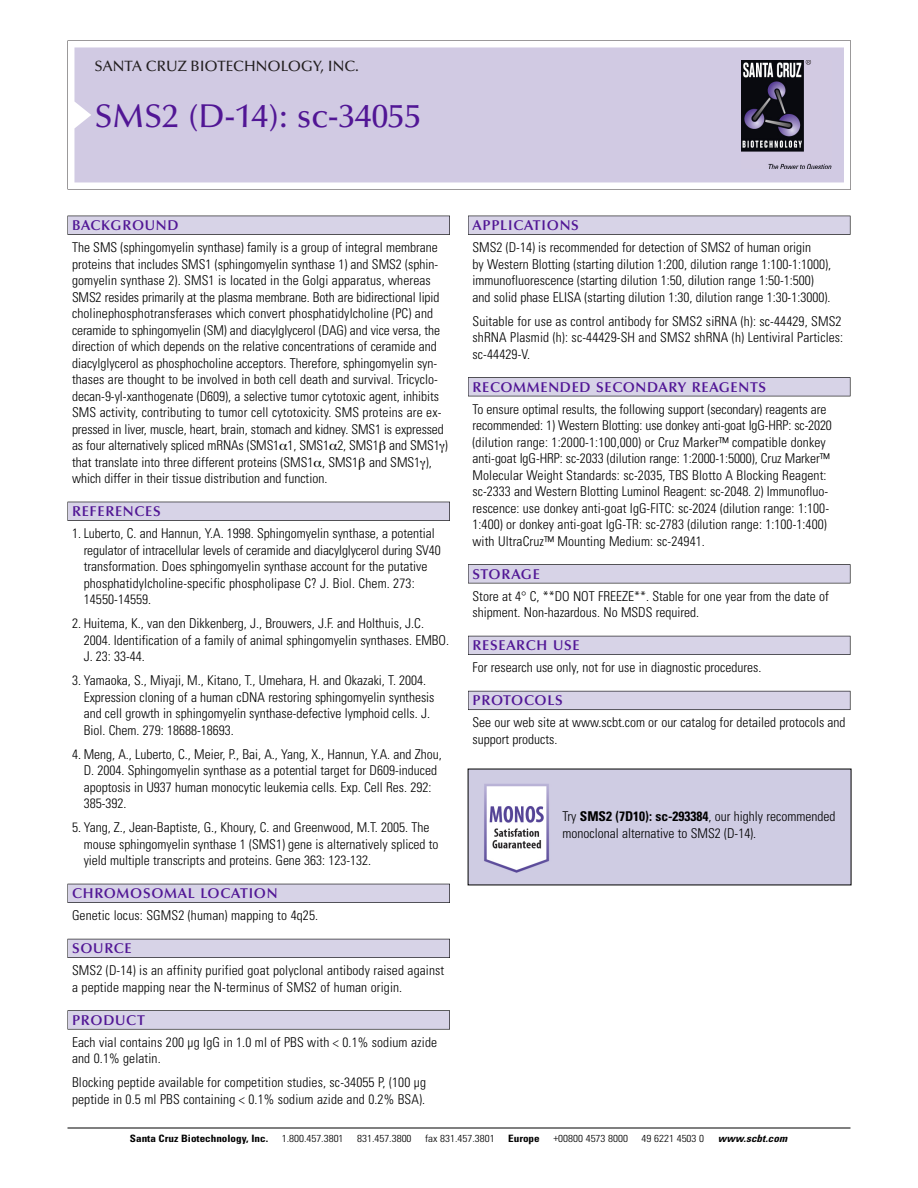
<style>
.page{position:relative;width:918px;height:1188px;background:#fff}
.page>*{position:absolute;margin:0;border:0;box-sizing:border-box;transform-origin:0 0}
.t1{font:500 33px "Optima";color:#511695}
.t2{font:500 15px "Optima";color:#231f20}
.t3{font:600 14.25px "Optima";letter-spacing:.05em;color:#511695}
.t4{font:300 condensed 13.5px/16.5px "Univers";color:#000}
.t5{font:300 condensed 10.2px "Univers";color:#000;scale:1.1 1}
.t6{font:700 condensed 10.2px "Univers";color:#000;scale:1.1 1}
.t7{font:italic 700 condensed 10.2px "Univers";letter-spacing:.005em;color:#000;scale:1.1 1}
.s1{font-weight:700}
</style>
<div class="page">
<svg style="left:68px;top:40px;width:783px;height:149px"></svg>
<div style="left:74px;top:47px;width:770px;height:135px;background:#d1cae3"></div>
<img style="left:741px;top:60px;width:90px;height:108px">
<div style="left:68px;top:216px;width:382px;height:19px;background:#525155"></div>
<div style="left:68px;top:216px;width:381px;height:18px;background:#d7d3e7"></div>
<div style="left:68px;top:502px;width:382px;height:19px;background:#515055"></div>
<div style="left:68px;top:502px;width:381px;height:18px;background:#d7d3e7"></div>
<div style="left:68px;top:884px;width:382px;height:19px;background:#525158"></div>
<div style="left:68px;top:884px;width:381px;height:18px;background:#d7d3e7"></div>
<div style="left:68px;top:939px;width:382px;height:19px;background:#54535a"></div>
<div style="left:68px;top:939px;width:381px;height:18px;background:#d7d3e7"></div>
<svg style="left:68px;top:1010px;width:382px;height:20px"></svg>
<div style="left:68px;top:1011px;width:381px;height:18px;background:#d7d3e7"></div>
<div style="left:468px;top:216px;width:382px;height:19px;background:#525155"></div>
<div style="left:468px;top:216px;width:382px;height:18px;background:#d7d3e7"></div>
<div style="left:468px;top:377px;width:382px;height:19px;background:#525155"></div>
<div style="left:468px;top:378px;width:382px;height:18px;background:#d7d3e7"></div>
<div style="left:468px;top:564px;width:382px;height:19px;background:#545357"></div>
<div style="left:468px;top:565px;width:382px;height:18px;background:#d7d3e7"></div>
<div style="left:468px;top:636px;width:382px;height:19px;background:#54535a"></div>
<div style="left:468px;top:636px;width:382px;height:18px;background:#d7d3e7"></div>
<div style="left:468px;top:691px;width:382px;height:19px;background:#5b5a62"></div>
<div style="left:468px;top:691px;width:382px;height:18px;background:#d7d3e7"></div>
<hr style="left:68px;top:1128px;width:782px;height:1px;background:#000">
<img style="left:470px;top:771px;width:379px;height:112px">
<p class="t2" style="left:94px;top:61px;width:266px">SANTA CRUZ BIOTECHNOLOGY, INC.</p>
<h1 class="t1" style="left:94px;top:103px;width:328px">SMS2 (D-14): sc-34055</h1>
<p class="t3" style="left:72px;top:219px;width:108px">BACKGROUND</p>
<p class="t4" style="left:72px;top:240px;width:377px">The SMS (sphingomyelin synthase) family is a group of integral membrane proteins that includes SMS1 (sphingomyelin synthase 1) and SMS2 (sphin&shy;gomyelin synthase 2). SMS1 is located in the Golgi apparatus, whereas SMS2 resides primarily at the plasma membrane. Both are bidirectional lipid cholinephosphotransferases which convert phosphatidylcholine (PC) and ceramide to sphingomyelin (SM) and diacylglycerol (DAG) and vice versa, the direction of which depends on the relative concentrations of ceramide and diacylglycerol as phosphocholine acceptors. Therefore, sphingomyelin syn&shy;thases are thought to be involved in both cell death and survival. Tricyclo&shy;decan-9-yl-xanthogenate (D609), a selective tumor cytotoxic agent, inhibits SMS activity, contributing to tumor cell cytotoxicity. SMS proteins are ex&shy;pressed in liver, muscle, heart, brain, stomach and kidney. SMS1 is expressed as four alternatively spliced mRNAs (SMS1 1, SMS1 2, SMS1 and SMS1 ) that translate into three different proteins (SMS1 , SMS1 and SMS1 ), which differ in their tissue distribution and function.</p>
<p class="t3" style="left:72px;top:506px;width:90px">REFERENCES</p>
<p class="t4" style="left:84px;top:526px;width:359px;text-indent:-12px">1. Luberto, C. and Hannun, Y.A. 1998. Sphingomyelin synthase, a potential regulator of intracellular levels of ceramide and diacylglycerol during SV40 transformation. Does sphingomyelin synthase account for the putative phosphatidylcholine-specific phospholipase C? J. Biol. Chem. 273:<br>14550-14559.</p>
<p class="t4" style="left:84px;top:616px;width:367px;text-indent:-12px">2. Huitema, K., van den Dikkenberg, J., Brouwers, J.F. and Holthuis, J.C.<br>2004. Identification of a family of animal sphingomyelin synthases. EMBO.<br>J. 23: 33-44.</p>
<p class="t4" style="left:84px;top:673px;width:352px;text-indent:-12px">3. Yamaoka, S., Miyaji, M., Kitano, T., Umehara, H. and Okazaki, T. 2004.<br>Expression cloning of a human cDNA restoring sphingomyelin synthesis and cell growth in sphingomyelin synthase-defective lymphoid cells. J.<br>Biol. Chem. 279: 18688-18693.</p>
<p class="t4" style="left:84px;top:747px;width:360px;text-indent:-12px">4. Meng, A., Luberto, C., Meier, P., Bai, A., Yang, X., Hannun, Y.A. and Zhou, D. 2004. Sphingomyelin synthase as a potential target for D609-induced apoptosis in U937 human monocytic leukemia cells. Exp. Cell Res. 292:<br>385-392.</p>
<p class="t4" style="left:84px;top:820px;width:356px;text-indent:-12px">5. Yang, Z., Jean-Baptiste, G., Khoury, C. and Greenwood, M.T. 2005. The mouse sphingomyelin synthase 1 (SMS1) gene is alternatively spliced to yield multiple transcripts and proteins. Gene 363: 123-132.</p>
<p class="t3" style="left:72px;top:888px;width:207px">CHROMOSOMAL LOCATION</p>
<p class="t4" style="left:72px;top:908px;width:248px">Genetic locus: SGMS2 (human) mapping to 4q25.</p>
<p class="t3" style="left:72px;top:943px;width:61px">SOURCE</p>
<p class="t4" style="left:72px;top:963px;width:374px">SMS2 (D-14) is an affinity purified goat polyclonal antibody raised against a peptide mapping near the N-terminus of SMS2 of human origin.</p>
<p class="t3" style="left:72px;top:1014px;width:74px">PRODUCT</p>
<p class="t4" style="left:72px;top:1035px;width:367px">Each vial contains 200 µg IgG in 1.0 ml of PBS with &lt; 0.1% sodium azide and 0.1% gelatin.</p>
<p class="t4" style="left:72px;top:1075px;width:356px">Blocking peptide available for competition studies, sc-34055 P, (100 µg peptide in 0.5 ml PBS containing &lt; 0.1% sodium azide and 0.2% BSA).</p>
<p class="t3" style="left:473px;top:219px;width:108px">APPLICATIONS</p>
<p class="t4" style="left:473px;top:240px;width:360px">SMS2 (D-14) is recommended for detection of SMS2 of human origin<br>by Western Blotting (starting dilution 1:200, dilution range 1:100-1:1000), immunofluorescence (starting dilution 1:50, dilution range 1:50-1:500) and solid phase ELISA (starting dilution 1:30, dilution range 1:30-1:3000).</p>
<p class="t4" style="left:473px;top:314px;width:372px">Suitable for use as control antibody for SMS2 siRNA (h): sc-44429, SMS2 shRNA Plasmid (h): sc-44429-SH and SMS2 shRNA (h) Lentiviral Particles: sc-44429-V.</p>
<p class="t3" style="left:473px;top:381px;width:295px">RECOMMENDED SECONDARY REAGENTS</p>
<p class="t4" style="left:473px;top:402px;width:361px">To ensure optimal results, the following support (secondary) reagents are recommended: 1) Western Blotting: use donkey anti-goat IgG-HRP: sc-2020 (dilution range: 1:2000-1:100,000) or Cruz Marker™ compatible donkey anti-goat IgG-HRP: sc-2033 (dilution range: 1:2000-1:5000), Cruz Marker™ Molecular Weight Standards: sc-2035, TBS Blotto A Blocking Reagent: sc-2333 and Western Blotting Luminol Reagent: sc-2048. 2) Immunofluo&shy;rescence: use donkey anti-goat IgG-FITC: sc-2024 (dilution range: 1:100- 1:400) or donkey anti-goat IgG-TR: sc-2783 (dilution range: 1:100-1:400) with UltraCruz™ Mounting Medium: sc-24941.</p>
<p class="t3" style="left:473px;top:568px;width:69px">STORAGE</p>
<p class="t4" style="left:473px;top:589px;width:358px">Store at 4° C, **DO NOT FREEZE**. Stable for one year from the date of shipment. Non-hazardous. No MSDS required.</p>
<p class="t3" style="left:473px;top:640px;width:109px">RESEARCH USE</p>
<p class="t4" style="left:473px;top:660px;width:290px">For research use only, not for use in diagnostic procedures.</p>
<p class="t3" style="left:473px;top:695px;width:92px">PROTOCOLS</p>
<p class="t4" style="left:473px;top:715px;width:375px">See our web site at www.scbt.com or our catalog for detailed protocols and support products.</p>
<p class="t4" style="left:563px;top:810px;width:274px">Try <span class="s1">SMS2 (7D10): sc-293384</span>, our highly recommended monoclonal alternative to SMS2 (D-14).</p>
<p class="t6" style="left:130px;top:1135px;width:127px">Santa Cruz Biotechnology, Inc.</p>
<p class="t5" style="left:282px;top:1135px;width:58px">1.800.457.3801</p>
<p class="t5" style="left:357px;top:1135px;width:51px">831.457.3800</p>
<p class="t5" style="left:425px;top:1135px;width:65px">fax 831.457.3801</p>
<p class="t6" style="left:508px;top:1135px;width:30px">Europe</p>
<p class="t5" style="left:553px;top:1135px;width:69px">+00800 4573 8000</p>
<p class="t5" style="left:642px;top:1135px;width:58px">49 6221 4503 0</p>
<p class="t7" style="left:718px;top:1135px;width:64px">www.scbt.com</p>
</div>
